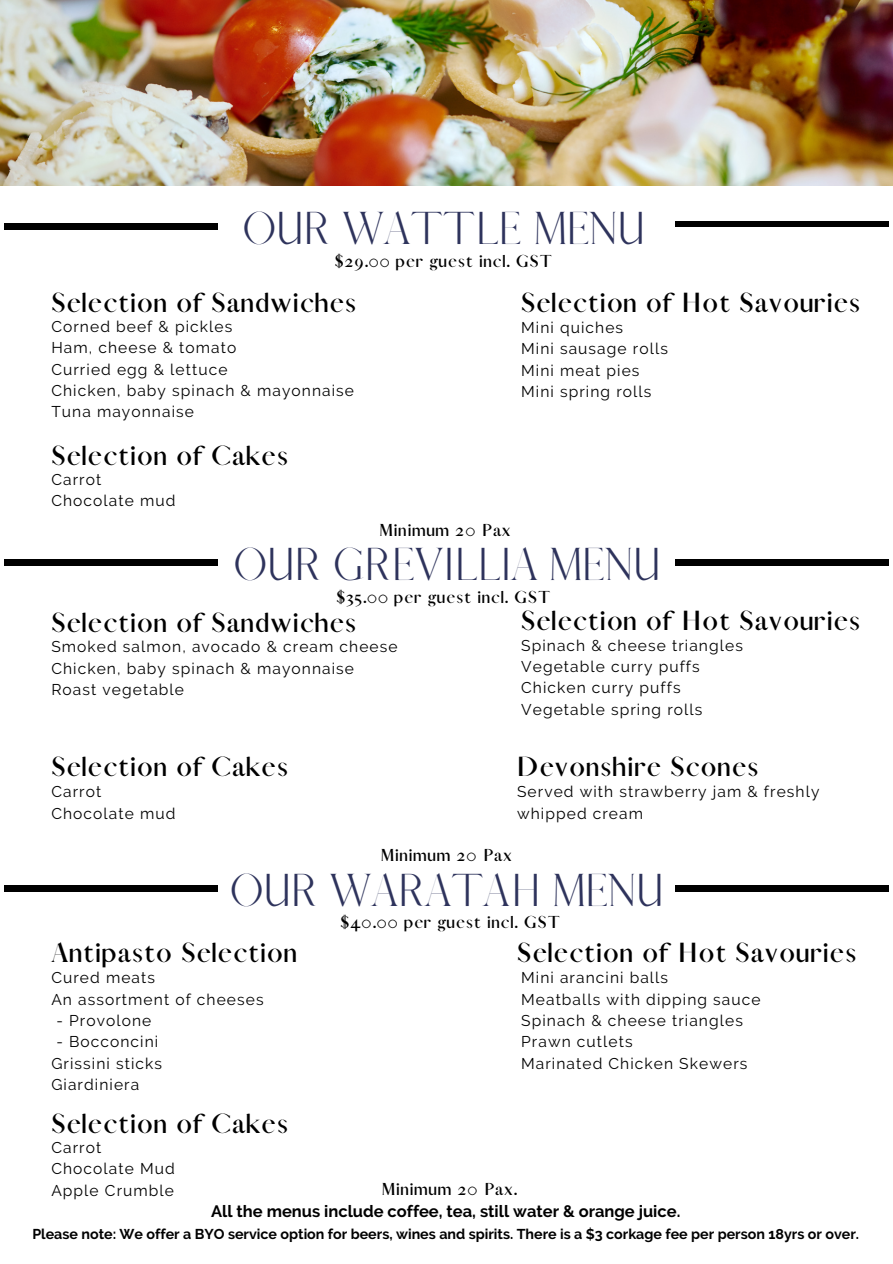
<style>
.page{position:relative;width:893px;height:1264px;background:#fff}
.page>*{position:absolute;margin:0;border:0;box-sizing:border-box;transform-origin:0 0}
.t1{font:41.55px "Afrah";color:#2e335c}
.t2{font:700 24.9px "Afrah";letter-spacing:.05em;color:#000}
.t3{font:700 16.5px "Raleway";color:#000}
.t4{font:15.6px/21.3px "Raleway";letter-spacing:.07em;color:#000}
.t5{font:700 15.6px "Afrah";letter-spacing:.07em;color:#000}
.t6{font:700 14.25px "Raleway";color:#000}
</style>
<div class="page">
<img style="left:0;top:0;width:892px;height:185px">
<div style="left:4px;top:224px;width:213px;height:5px;background:#000"></div>
<div style="left:675px;top:221px;width:213px;height:6px;background:#000"></div>
<div style="left:4px;top:560px;width:213px;height:5px;background:#000"></div>
<div style="left:675px;top:560px;width:213px;height:5px;background:#000"></div>
<div style="left:4px;top:885px;width:214px;height:6px;background:#000"></div>
<div style="left:675px;top:885px;width:213px;height:6px;background:#000"></div>
<h1 class="t1" style="left:242px;top:192px;width:403px">OUR WATTLE MENU</h1>
<p class="t5" style="left:335px;top:252px;width:219px">$29.00 per guest incl. GST</p>
<h2 class="t2" style="left:521px;top:289px;width:341px">Selection of Hot Savouries</h2>
<p class="t4" style="left:521px;top:317px;width:148px">Mini quiches<br>Mini sausage rolls<br>Mini meat pies<br>Mini spring rolls</p>
<h2 class="t2" style="left:51px;top:289px;width:306px">Selection of Sandwiches</h2>
<p class="t4" style="left:51px;top:316px;width:304px">Corned beef &amp; pickles<br>Ham, cheese &amp; tomato<br>Curried egg &amp; lettuce<br>Chicken, baby spinach &amp; mayonnaise<br>Tuna mayonnaise</p>
<h2 class="t2" style="left:51px;top:442px;width:238px">Selection of Cakes</h2>
<p class="t4" style="left:51px;top:469px;width:125px">Carrot<br>Chocolate mud</p>
<p class="t5" style="left:379px;top:521px;width:132px">Minimum 20 Pax</p>
<h1 class="t1" style="left:233px;top:528px;width:428px">OUR GREVILLIA MENU</h1>
<p class="t5" style="left:336px;top:588px;width:215px">$35.00 per guest incl. GST</p>
<h2 class="t2" style="left:51px;top:608px;width:306px">Selection of Sandwiches</h2>
<p class="t4" style="left:51px;top:636px;width:348px">Smoked salmon, avocado &amp; cream cheese<br>Chicken, baby spinach &amp; mayonnaise<br>Roast vegetable</p>
<h2 class="t2" style="left:521px;top:607px;width:341px">Selection of Hot Savouries</h2>
<p class="t4" style="left:521px;top:634px;width:223px">Spinach &amp; cheese triangles<br>Vegetable curry puffs<br>Chicken curry puffs<br>Vegetable spring rolls</p>
<h2 class="t2" style="left:51px;top:753px;width:238px">Selection of Cakes</h2>
<p class="t4" style="left:51px;top:781px;width:125px">Carrot<br>Chocolate mud</p>
<h2 class="t2" style="left:517px;top:753px;width:243px">Devonshire Scones</h2>
<p class="t4" style="left:517px;top:781px;width:304px">Served with strawberry jam &amp; freshly whipped cream</p>
<p class="t5" style="left:381px;top:846px;width:132px">Minimum 20 Pax</p>
<h1 class="t1" style="left:229px;top:853px;width:435px">OUR WARATAH MENU</h1>
<p class="t5" style="left:340px;top:913px;width:221px">$40.00 per guest incl. GST</p>
<p class="t4" style="left:521px;top:967px;width:241px">Mini arancini balls<br>Meatballs with dipping sauce<br>Spinach &amp; cheese triangles<br>Prawn cutlets<br>Marinated Chicken Skewers</p>
<h2 class="t2" style="left:51px;top:939px;width:247px">Antipasto Selection</h2>
<p class="t4" style="left:51px;top:967px;width:214px">Cured meats<br>An assortment of cheeses</p>
<p class="t4" style="left:56px;top:1009px;width:96px">- Provolone</p>
<p class="t4" style="left:51px;top:1031px;width:112px;text-indent:5px">- Bocconcini<br>Grissini sticks<br>Giardiniera</p>
<h2 class="t2" style="left:51px;top:1109px;width:238px">Selection of Cakes</h2>
<p class="t4" style="left:51px;top:1136px;width:125px">Carrot<br>Chocolate Mud<br>Apple Crumble</p>
<h2 class="t2" style="left:517px;top:939px;width:341px">Selection of Hot Savouries</h2>
<p class="t5" style="left:382px;top:1180px;width:136px">Minimum 20 Pax.</p>
<p class="t3" style="left:211px;top:1201px;width:470px">All the menus include coffee, tea, still water &amp; orange juice.</p>
<p class="t6" style="left:32px;top:1225px;width:828px">Please note: We offer a BYO service option for beers, wines and spirits. There is a $3 corkage fee per person 18yrs or over.</p>
</div>
